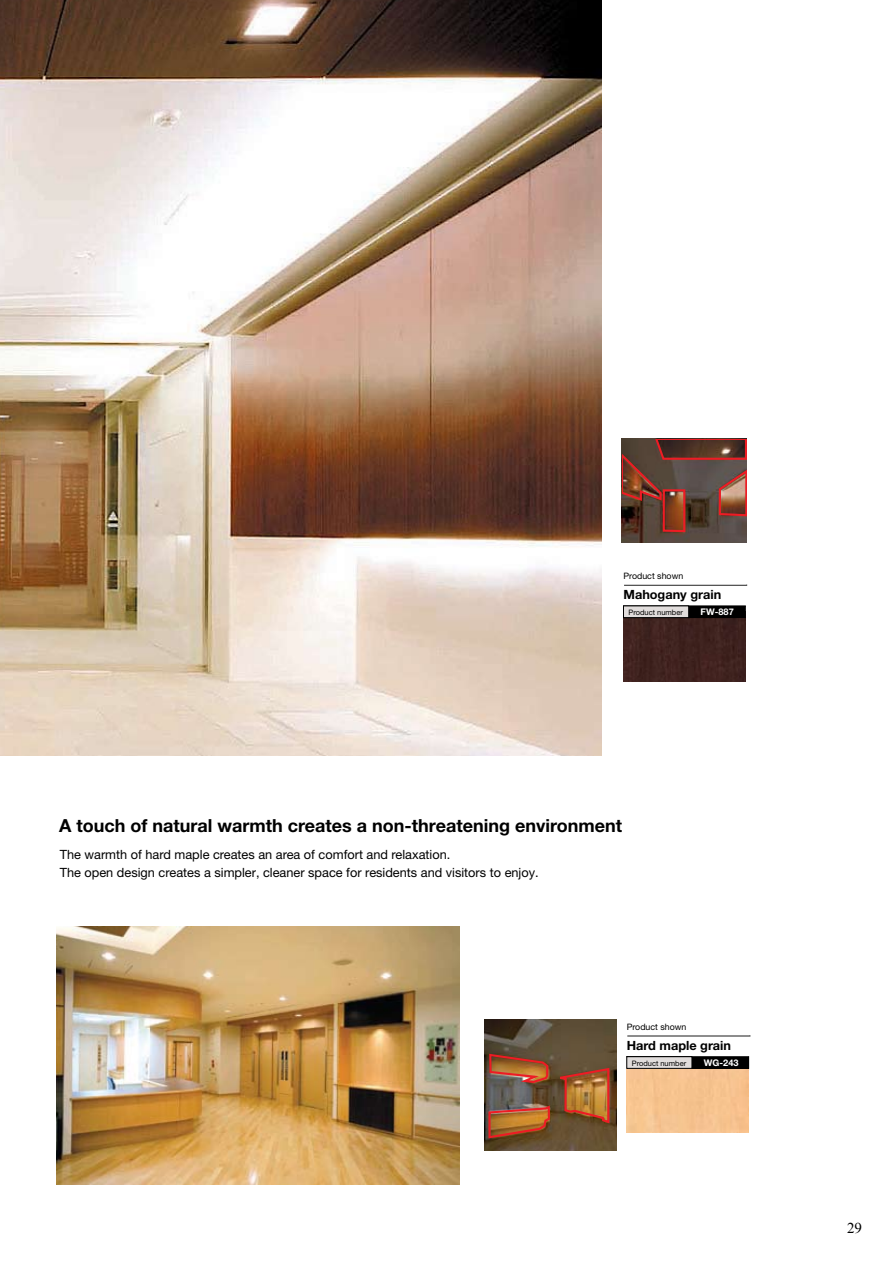
<style>
.page{position:relative;width:893px;height:1263px;background:#fff}
.page>*{position:absolute;margin:0;border:0;box-sizing:border-box;transform-origin:0 0}
.t1{font:700 18px "Helvetica Neue LT Std";color:#000}
.t2{font:15px "Times New Roman";color:#000}
.t3{font:12.75px/18px "Helvetica Neue LT Std";color:#000}
.t4{font:700 12.75px "Helvetica Neue LT Std";color:#000}
.t5{font:700 9.15px "Helvetica Neue LT Std";color:#fff}
.t6{font:8.85px "Helvetica Neue LT Std";color:#000}
.t7{font:7.5px "Helvetica Neue LT Std";color:#000}
</style>
<div class="page">
<img style="left:0;top:0;width:751px;height:1185px">
<p class="t6" style="left:623px;top:571px;width:61px">Product shown</p>
<p class="t4" style="left:623px;top:586px;width:99px">Mahogany grain</p>
<p class="t7" style="left:629px;top:608px;width:56px">Product number</p>
<p class="t5" style="left:701px;top:606px;width:35px">FW-887</p>
<h1 class="t1" style="left:59px;top:814px;width:565px">A touch of natural warmth creates a non-threatening environment</h1>
<p class="t3" style="left:60px;top:845px;width:480px">The warmth of hard maple creates an area of comfort and relaxation.<br>The open design creates a simpler, cleaner space for residents and visitors to enjoy.</p>
<p class="t6" style="left:627px;top:1022px;width:61px">Product shown</p>
<p class="t4" style="left:627px;top:1037px;width:106px">Hard maple grain</p>
<p class="t7" style="left:632px;top:1058px;width:56px">Product number</p>
<p class="t5" style="left:704px;top:1057px;width:36px">WG-243</p>
<p class="t2" style="left:847px;top:1219px;width:16px">29</p>
</div>
